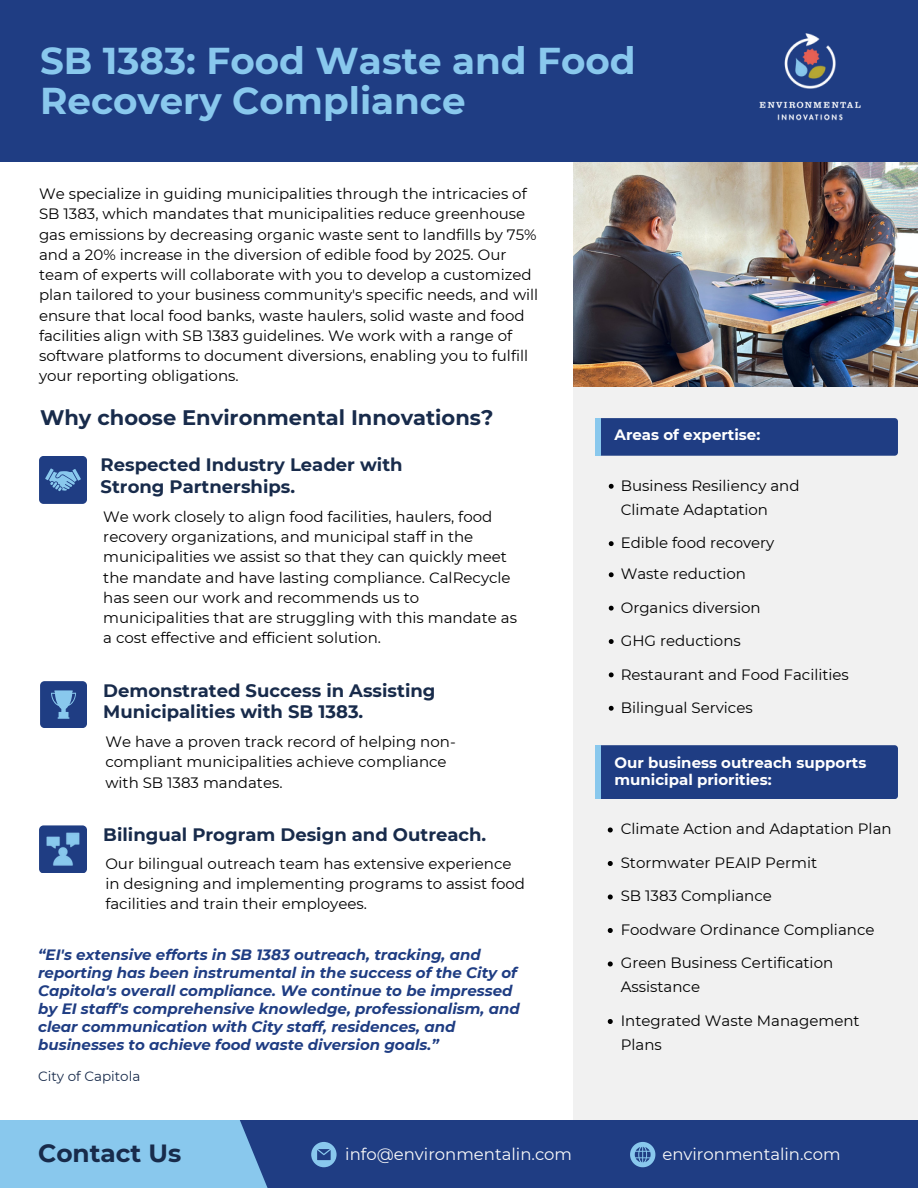
<style>
.page{position:relative;width:918px;height:1188px;background:#fff}
.page>*{position:absolute;margin:0;border:0;box-sizing:border-box;transform-origin:0 0}
.t1{font:700 37.35px/40.5px "Montserrat";color:#89c8ed}
.t2{font:700 24.9px "Montserrat";color:#182b4b}
.t3{font:700 21px "Montserrat";color:#182b4b}
.t4{font:700 18px/21.3px "Montserrat";color:#182b4b}
.t5{font:16.5px "Montserrat";color:#fafafa}
.t6{font:15px/20.2px "Montserrat";color:#000}
.t7{font:italic 700 15px/18px "Montserrat";color:#1f3d83}
.t8{font:700 15px "Montserrat";color:#fff}
.t9{font:13.5px "Montserrat";color:#182b4b}
</style>
<div class="page">
<div style="left:574px;top:0;width:344px;height:1120px;background:#f1f1f1"></div>
<div style="left:0;top:1120px;width:918px;height:68px;background:#1f3d83"></div>
<svg style="left:0;top:1120px;width:326px;height:68px;fill:#89c8ed"></svg>
<div style="left:595px;top:745px;width:303px;height:54px;background:#1f3d83;border-radius:3px"></div>
<div style="left:595px;top:745px;width:6px;height:54px;background:#89c8ed"></div>
<div style="left:0;top:0;width:918px;height:162px;background:#1f3d83"></div>
<img style="left:759px;top:33px;width:102px;height:88px">
<svg style="left:311px;top:1142px;width:26px;height:25px"></svg>
<svg style="left:630px;top:1142px;width:25px;height:25px"></svg>
<svg style="left:40px;top:681px;width:47px;height:47px"></svg>
<div style="left:595px;top:418px;width:303px;height:38px;background:#1f3d83;border-radius:3px"></div>
<div style="left:595px;top:418px;width:6px;height:38px;background:#89c8ed"></div>
<div style="left:39px;top:456px;width:48px;height:48px;background:#1f3d83;border-radius:4px"></div>
<svg style="left:45px;top:468px;width:35px;height:23px"></svg>
<img style="left:574px;top:162px;width:344px;height:224px">
<div style="left:39px;top:825px;width:48px;height:48px;background:#1f3d83;border-radius:4px"></div>
<img style="left:46px;top:832px;width:34px;height:34px">
<svg style="left:608px;top:827px;width:5px;height:5px"></svg>
<svg style="left:608px;top:861px;width:5px;height:5px"></svg>
<svg style="left:608px;top:894px;width:5px;height:5px"></svg>
<svg style="left:608px;top:928px;width:5px;height:5px"></svg>
<svg style="left:608px;top:961px;width:5px;height:5px"></svg>
<svg style="left:608px;top:1019px;width:5px;height:5px"></svg>
<svg style="left:609px;top:484px;width:5px;height:5px"></svg>
<svg style="left:609px;top:541px;width:5px;height:5px"></svg>
<svg style="left:609px;top:572px;width:5px;height:5px"></svg>
<svg style="left:609px;top:606px;width:5px;height:5px"></svg>
<svg style="left:609px;top:639px;width:5px;height:5px"></svg>
<svg style="left:609px;top:672px;width:5px;height:5px"></svg>
<svg style="left:609px;top:706px;width:5px;height:5px"></svg>
<p class="t1" style="left:40px;top:40px;width:597px">SB 1383: Food Waste and Food<br>Recovery Compliance</p>
<p class="t6" style="left:39px;top:184px;width:501px">We specialize in guiding municipalities through the intricacies of SB 1383, which mandates that municipalities reduce greenhouse gas emissions by decreasing organic waste sent to landfills by 75% and a 20% increase in the diversion of edible food by 2025. Our team of experts will collaborate with you to develop a customized plan tailored to your business community's specific needs, and will ensure that local food banks, waste haulers, solid waste and food facilities align with SB 1383 guidelines. We work with a range of software platforms to document diversions, enabling you to fulfill your reporting obligations.</p>
<p class="t3" style="left:40px;top:405px;width:455px">Why choose Environmental Innovations?</p>
<p class="t4" style="left:101px;top:454px;width:304px">Respected Industry Leader with<br>Strong Partnerships.</p>
<p class="t6" style="left:103px;top:506px;width:415px">We work closely to align food facilities, haulers, food recovery organizations, and municipal staff in the municipalities we assist so that they can quickly meet the mandate and have lasting compliance. CalRecycle has seen our work and recommends us to municipalities that are struggling with this mandate as a cost effective and efficient solution.</p>
<p class="t4" style="left:103px;top:680px;width:334px">Demonstrated Success in Assisting<br>Municipalities with SB 1383.</p>
<p class="t6" style="left:105px;top:732px;width:352px">We have a proven track record of helping non&shy;compliant municipalities achieve compliance with SB 1383 mandates.</p>
<p class="t4" style="left:103px;top:824px;width:385px">Bilingual Program Design and Outreach.</p>
<p class="t6" style="left:105px;top:853px;width:421px">Our bilingual outreach team has extensive experience in designing and implementing programs to assist food facilities and train their employees.</p>
<p class="t7" style="left:38px;top:945px;width:483px">“EI's extensive efforts in SB 1383 outreach, tracking, and reporting has been instrumental in the success of the City of Capitola's overall compliance. We continue to be impressed by EI staff's comprehensive knowledge, professionalism, and clear communication with City staff, residences, and businesses to achieve food waste diversion goals.”</p>
<p class="t9" style="left:38px;top:1068px;width:104px">City of Capitola</p>
<p class="t8" style="left:615px;top:426px;width:147px">Areas of expertise:</p>
<p class="t6" style="left:621px;top:474px;width:180px;line-height:24px">Business Resiliency and<br>Climate Adaptation</p>
<p class="t6" style="left:621px;top:533px;width:155px">Edible food recovery</p>
<p class="t6" style="left:621px;top:564px;width:127px">Waste reduction</p>
<p class="t6" style="left:621px;top:597px;width:141px">Organics diversion</p>
<p class="t6" style="left:621px;top:631px;width:122px">GHG reductions</p>
<p class="t6" style="left:621px;top:664px;width:230px">Restaurant and Food Facilities</p>
<p class="t6" style="left:621px;top:697px;width:134px">Bilingual Services</p>
<p class="t8" style="left:615px;top:753px;width:253px">Our business outreach supports</p>
<p class="t8" style="left:615px;top:770px;width:159px">municipal priorities:</p>
<p class="t6" style="left:621px;top:819px;width:272px">Climate Action and Adaptation Plan</p>
<p class="t6" style="left:621px;top:852px;width:198px">Stormwater PEAIP Permit</p>
<p class="t6" style="left:621px;top:886px;width:153px">SB 1383 Compliance</p>
<p class="t6" style="left:621px;top:919px;width:255px">Foodware Ordinance Compliance</p>
<p class="t6" style="left:621px;top:951px;width:214px;line-height:24px">Green Business Certification<br>Assistance</p>
<p class="t6" style="left:621px;top:1009px;width:240px;line-height:24px">Integrated Waste Management<br>Plans</p>
<p class="t2" style="left:38px;top:1138px;width:145px">Contact Us</p>
<p class="t5" style="left:345px;top:1144px;width:228px">info@environmentalin.com</p>
<p class="t5" style="left:662px;top:1144px;width:180px">environmentalin.com</p>
</div>
